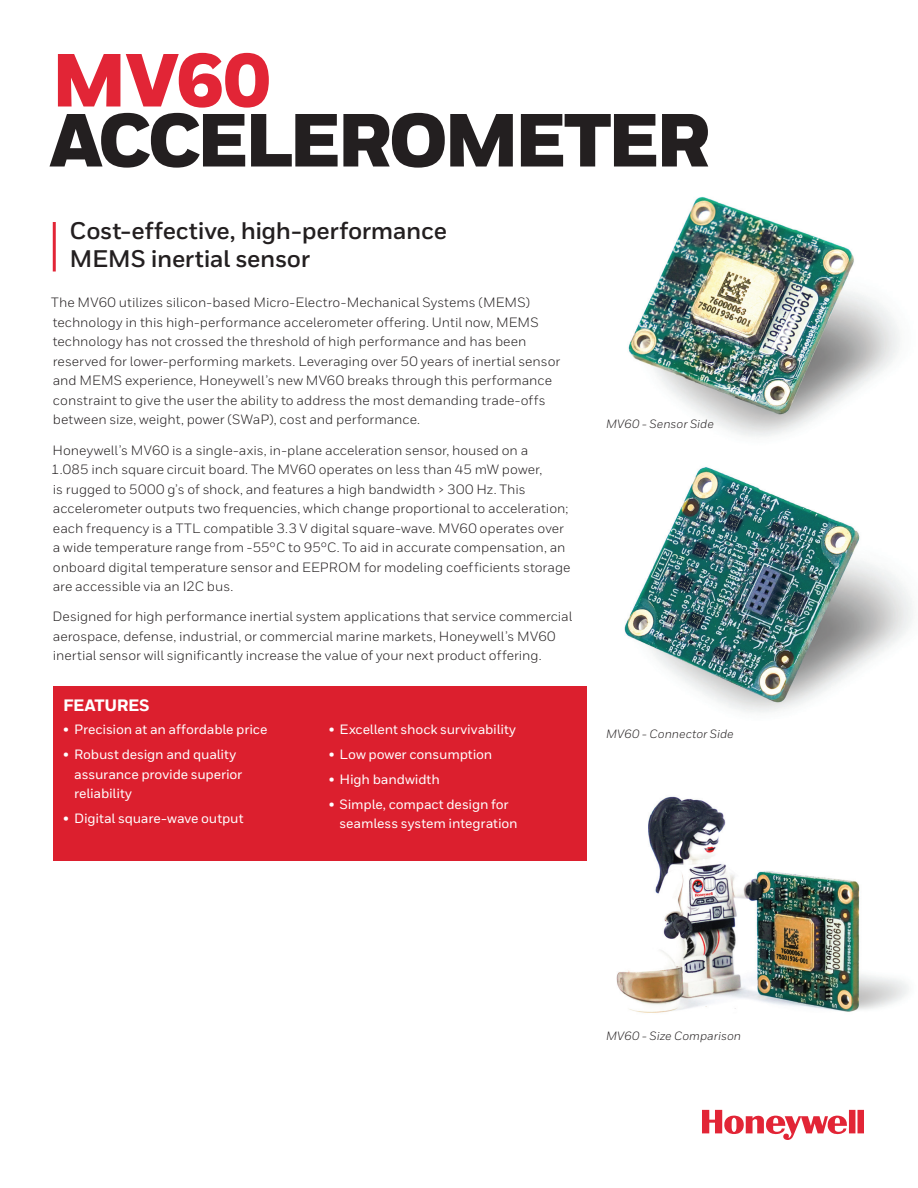
<style>
.page{position:relative;width:918px;height:1188px;background:#fff}
.page>*{position:absolute;margin:0;border:0;box-sizing:border-box;transform-origin:0 0}
.Title_50_40__T{font:900 75px/60px "Honeywell Sans";letter-spacing:-.05em;color:#231f20}
.Intro_Body{font:700 24px/28.5px "Honeywell Sans";letter-spacing:-.015em;color:#231f20}
.Red_Sidebar__Heading{font:800 16.5px "Honeywell Sans";letter-spacing:-.025em;color:#fff}
.Body__9_13_pt{font:13.5px/19.5px "Honeywell Sans";color:#231f20}
.t1{font:500 13.5px/19.5px "Honeywell Sans";letter-spacing:-.01em;color:#fff}
.Caption__8_11{font:italic 12px "Honeywell Sans";color:#231f20}
.s1{color:#e22536}
</style>
<div class="page">
<img style="left:628px;top:197px;width:272px;height:240px">
<img style="left:624px;top:467px;width:289px;height:246px">
<img style="left:616px;top:796px;width:293px;height:217px">
<div style="left:53px;top:687px;width:534px;height:174px;background:#dc1f2e"></div>
<hr style="left:53px;top:222px;width:3px;height:50px;background:#e22536">
<svg style="left:702px;top:1110px;width:162px;height:30px"></svg>
<p class="Title_50_40__T" style="left:49px;top:54px;width:663px"><span class="s1">MV60<br></span>ACCELEROMETER</p>
<p class="Intro_Body" style="left:69px;top:217px;width:379px">Cost-effective, high-performance<br>MEMS inertial sensor</p>
<p class="Body__9_13_pt" style="left:51px;top:293px;width:511px">The MV60 utilizes silicon-based Micro-Electro-Mechanical Systems (MEMS) technology in this high-performance accelerometer offering. Until now, MEMS technology has not crossed the threshold of high performance and has been reserved for lower-performing markets. Leveraging over 50 years of inertial sensor and MEMS experience, Honeywell’s new MV60 breaks through this performance constraint to give the user the ability to address the most demanding trade-offs between size, weight, power (SWaP), cost and performance.</p>
<p class="Body__9_13_pt" style="left:51px;top:440px;width:521px">Honeywell’s MV60 is a single-axis, in-plane acceleration sensor, housed on a<br>1.085 inch square circuit board. The MV60 operates on less than 45 mW power,<br>is rugged to 5000 g’s of shock, and features a high bandwidth &gt; 300 Hz. This accelerometer outputs two frequencies, which change proportional to acceleration; each frequency is a TTL compatible 3.3 V digital square-wave. MV60 operates over a wide temperature range from -55°C to 95°C. To aid in accurate compensation, an onboard digital temperature sensor and EEPROM for modeling coefficients storage are accessible via an I2C bus.</p>
<p class="Body__9_13_pt" style="left:53px;top:607px;width:521px">Designed for high performance inertial system applications that service commercial aerospace, defense, industrial, or commercial marine markets, Honeywell’s MV60 inertial sensor will significantly increase the value of your next product offering.</p>
<p class="Red_Sidebar__Heading" style="left:63px;top:695px;width:88px">FEATURES</p>
<p class="t1" style="left:63px;top:720px;width:206px">• Precision at an affordable price</p>
<p class="t1" style="left:74px;top:745px;width:170px;text-indent:-11px">• Robust design and quality assurance provide superior reliability</p>
<p class="t1" style="left:63px;top:809px;width:182px">• Digital square-wave output</p>
<p class="t1" style="left:329px;top:720px;width:189px">• Excellent shock survivability</p>
<p class="t1" style="left:329px;top:745px;width:165px">• Low power consumption</p>
<p class="t1" style="left:329px;top:770px;width:113px">• High bandwidth</p>
<p class="t1" style="left:340px;top:795px;width:180px;text-indent:-11px">• Simple, compact design for seamless system integration</p>
<p class="Caption__8_11" style="left:606px;top:417px;width:109px">MV60 - Sensor Side</p>
<p class="Caption__8_11" style="left:606px;top:727px;width:129px">MV60 - Connector Side</p>
<p class="Caption__8_11" style="left:606px;top:1028px;width:137px">MV60 - Size Comparison</p>
</div>
